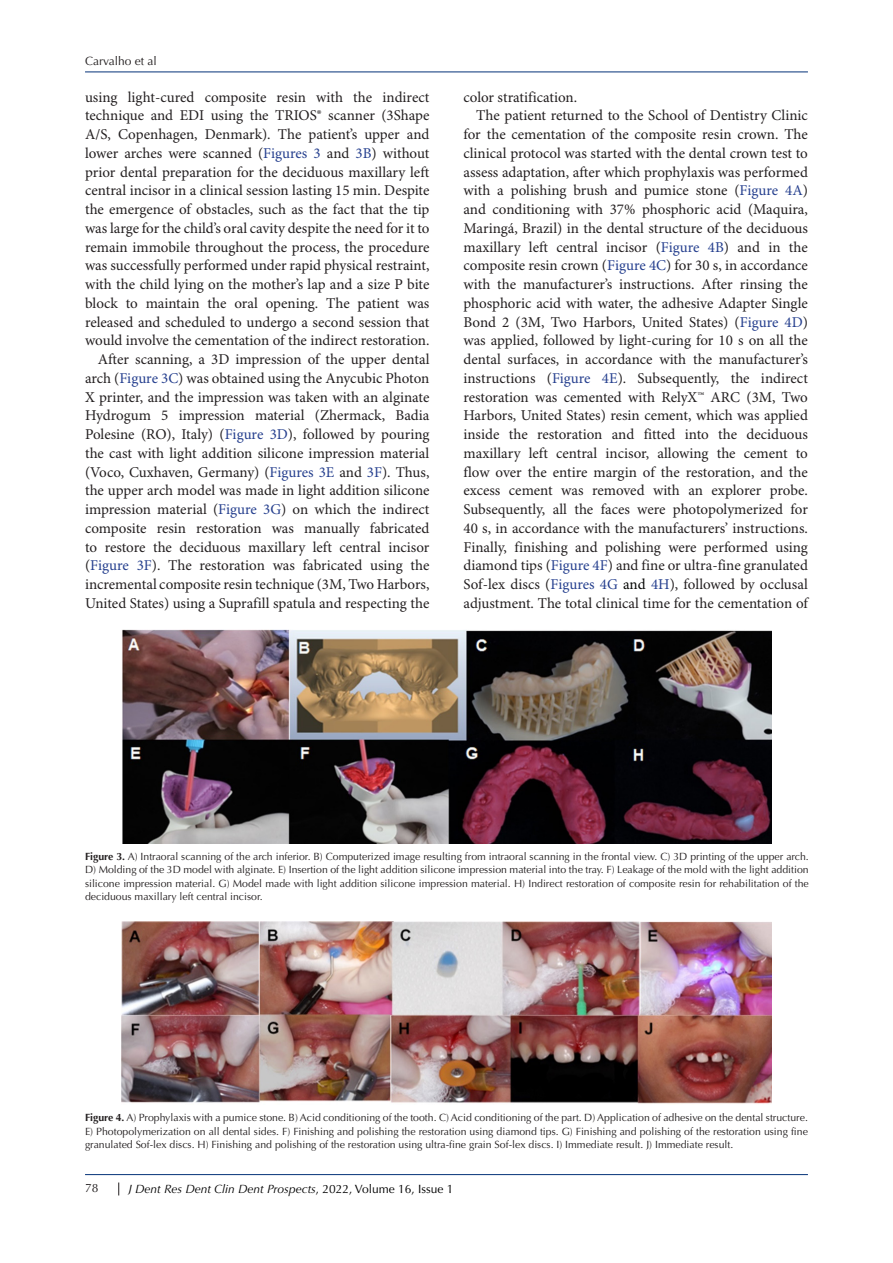
<style>
.page{position:relative;width:893px;height:1263px;background:#fff}
.page>*{position:absolute;margin:0;border:0;box-sizing:border-box;transform-origin:0 0}
.t1{font:15px/18.8px "Minion Pro";color:#231f20;text-align:justify}
.t2{font:italic 12px "Optima LT Std";color:#000}
.t3{font:12px "Optima LT Std";color:#231f20}
.t4{font:10.5px/13.5px "Optima LT Std";color:#231f20;text-align:justify}
.s1{color:#253f8e}
.s2{color:#202124}
.s3{color:#040503}
.s4{font-weight:700}
.s5{font-style:normal}
</style>
<div class="page">
<hr style="left:85px;top:72px;width:723px;height:1px;background:#053278">
<hr style="left:85px;top:1174px;width:723px;height:1px;background:#053278">
<svg style="left:118px;top:1182px;width:1px;height:13px"></svg>
<img style="left:122px;top:630px;width:649px;height:214px">
<img style="left:122px;top:922px;width:649px;height:182px">
<p class="t3" style="left:85px;top:54px;width:73px">Carvalho et al</p>
<p class="t1" style="left:85px;top:88px;width:346px">using light-cured composite resin with the indirect technique and EDI using the TRIOS® scanner (3Shape A/S, Copenhagen, Denmark). The patient’s upper and lower arches were scanned (<span class="s1">Figures 3</span> and <span class="s1">3B</span>) without prior dental preparation for the deciduous maxillary left central incisor in a clinical session lasting 15 min. Despite the emergence of obstacles, such as the fact that the tip was large for the child’s oral cavity despite the need for it to remain immobile throughout the process, the procedure was successfully performed under rapid physical restraint, with the child lying on the mother’s lap and a size P bite block to maintain the oral opening<span class="s2">.</span> The patient was released and scheduled to undergo a second session that would involve the cementation of the indirect restoration.</p>
<p class="t1" style="left:85px;top:351px;width:346px;text-indent:13px">After scanning, a 3D impression of the upper dental arch (<span class="s1">Figure 3C</span>) was obtained using the Anycubic Photon X printer, and the impression was taken with an alginate Hydrogum 5 impression material (Zhermack, Badia Polesine (RO), Italy) (<span class="s1">Figure 3D</span>), followed by pouring the cast with light addition silicone impression material (Voco, Cuxhaven, Germany) (<span class="s1">Figures 3E</span> and <span class="s1">3F</span>). Thus, the upper arch model was made in light addition silicone impression material (<span class="s1">Figure 3G</span>) on which the indirect composite resin restoration was manually fabricated to restore the deciduous maxillary left central incisor (<span class="s1">Figure 3F</span>). The restoration was fabricated using the incremental composite resin technique (3M, Two Harbors, United States) using a Suprafill spatula and respecting the</p>
<p class="t1" style="left:463px;top:88px;width:115px">color stratification.</p>
<p class="t1" style="left:463px;top:107px;width:346px;text-indent:13px">The patient returned to the School of Dentistry Clinic for the cementation of the composite resin crown. The clinical protocol was started with the dental crown test to assess adaptation, after which prophylaxis was performed with a polishing brush and pumice stone (<span class="s1">Figure 4A</span>) and conditioning with 37% phosphoric acid (Maquira, Maringá, Brazil) in the dental structure of the deciduous maxillary left central incisor (<span class="s1">Figure 4B</span>) and in the composite resin crown (<span class="s1">Figure 4C</span>) for 30 s, in accordance with the manufacturer’s instructions. After rinsing the phosphoric acid with water, the adhesive Adapter Single Bond 2 (3M, Two Harbors, United States) (<span class="s1">Figure 4D</span>) was applied, followed by light-curing for 10 s on all the dental surfaces, in accordance with the manufacturer’s instructions (<span class="s1">Figure 4E</span>). Subsequently, the indirect restoration was cemented with RelyX™ ARC (3M, Two Harbors, United States) resin cement, which was applied inside the restoration and fitted into the deciduous maxillary left central incisor, allowing the cement to flow over the entire margin of the restoration, and the excess cement was removed with an explorer probe.<br>Subsequently, all the faces were photopolymerized for 40 s, in accordance with the manufacturers’ instructions.<br>Finally, finishing and polishing were performed using diamond tips (<span class="s1">Figure 4F</span>) and fine or ultra-fine granulated Sof-lex discs (<span class="s1">Figures 4G</span> <span class="s3">and</span> <span class="s1">4H</span>), followed by occlusal adjustment. The total clinical time for the cementation of</p>
<p class="t4" style="left:85px;top:850px;width:725px"><span class="s4">Figure 3.</span> A) Intraoral scanning of the arch inferior. B) Computerized image resulting from intraoral scanning in the frontal view. C) 3D printing of the upper arch.<br>D) Molding of the 3D model with alginate. E) Insertion of the light addition silicone impression material into the tray. F) Leakage of the mold with the light addition silicone impression material. G) Model made with light addition silicone impression material. H) Indirect restoration of composite resin for rehabilitation of the deciduous maxillary left central incisor.</p>
<p class="t4" style="left:85px;top:1111px;width:724px"><span class="s4">Figure 4.</span> A) Prophylaxis with a pumice stone. B) Acid conditioning of the tooth. C) Acid conditioning of the part. D) Application of adhesive on the dental structure.<br>E) Photopolymerization on all dental sides. F) Finishing and polishing the restoration using diamond tips. G) Finishing and polishing of the restoration using fine granulated Sof-lex discs. H) Finishing and polishing of the restoration using ultra-fine grain Sof-lex discs. I) Immediate result. J) Immediate result.</p>
<p class="t3" style="left:85px;top:1180px;width:15px">78</p>
<p class="t2" style="left:129px;top:1182px;width:326px">J Dent Res Dent Clin Dent Prospects<span class="s5">, 2022, Volume 16, Issue 1</span></p>
</div>
